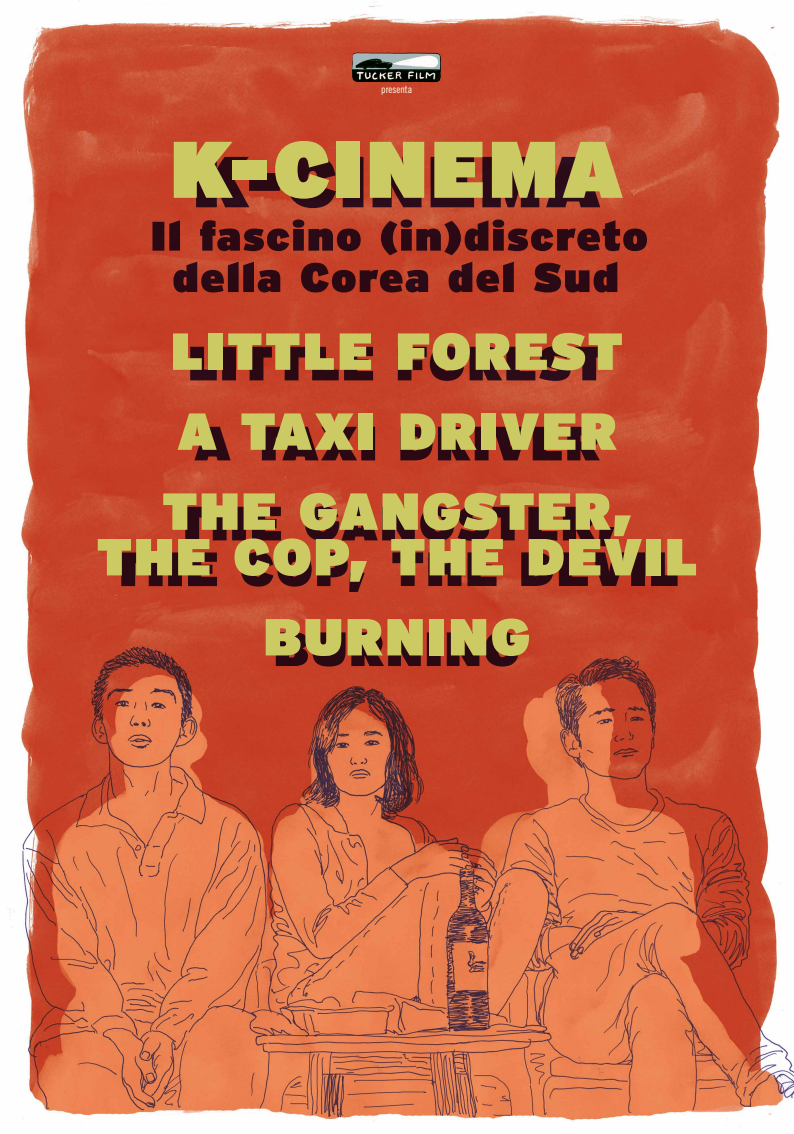
<style>
.page{position:relative;width:794px;height:1134px;background:#fff}
.page>*{position:absolute;margin:0;border:0;box-sizing:border-box;transform-origin:0 0}
.t1{font:900 80px "Interstate";letter-spacing:.05em;color:#ccca62}
.t2{font:900 52px/80px "Interstate";letter-spacing:.04em;color:#ccca62}
.t3{font:10.36px "Trade Gothic LT Std Cn 18";color:#fffde7}
</style>
<div class="page">
<img style="left:8px;top:0;width:786px;height:1125px">
<svg style="left:113px;top:552px;width:252px;height:40px;background:#76241d"></svg>
<img style="left:352px;top:52px;width:6px;height:30px">
<svg style="left:276px;top:632px;width:243px;height:34px;background:#521618"></svg>
<svg style="left:392px;top:552px;width:285px;height:34px;background:#651e1b"></svg>
<svg style="left:177px;top:506px;width:437px;height:40px;background:#71231d"></svg>
<svg style="left:194px;top:427px;width:406px;height:33px;background:#661e1b"></svg>
<svg style="left:190px;top:346px;width:414px;height:35px;background:#68201c"></svg>
<svg style="left:152px;top:219px;width:495px;height:36px;background:#812a20"></svg>
<svg style="left:196px;top:156px;width:404px;height:52px;background:#5f1f1e"></svg>
<svg style="left:173px;top:262px;width:444px;height:30px;background:#78261f"></svg>
<p class="t3" style="left:381px;top:84px;width:33px">presenta</p>
<h1 class="t1" style="left:171px;top:121px;width:454px">K-CINEMA</h1>
<p class="t2" style="left:162px;top:311px;width:471px">LITTLE FOREST<br>A TAXI DRIVER<br>THE GANGSTER,</p>
<p class="t2" style="left:97px;top:517px;width:602px;text-align:center">THE COP, THE DEVIL<br>BURNING</p>
</div>
